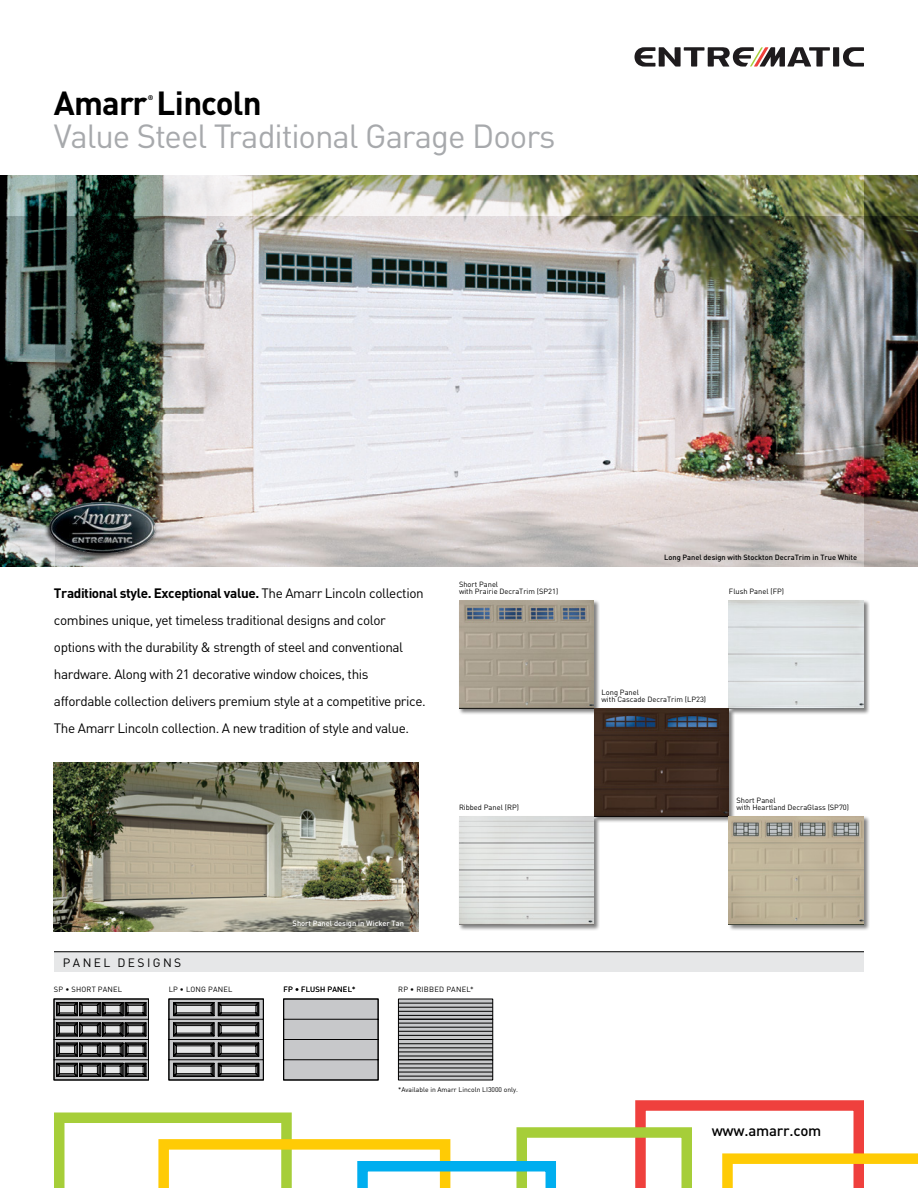
<style>
.page{position:relative;width:918px;height:1188px;background:#fff}
.page>*{position:absolute;margin:0;border:0;box-sizing:border-box;transform-origin:0 0}
.t1{font:33px "DIN";letter-spacing:-.035em;color:#a7a9ac}
.t2{font:700 33px "DIN";letter-spacing:-.025em;color:#000}
.t3{font:500 15px "DIN";letter-spacing:-.015em;color:#000}
.t4{font:13.5px/27px "DIN";letter-spacing:-.03em;color:#000}
.t5{font:12px "DIN";color:#000}
.t6{font:7.5px/7.5px "DIN";color:#000}
.t7{font:500 7.5px "DIN";color:#000}
.t8{font:500 7.5px "DIN";color:#fff}
.t9{font:6.75px "DIN";color:#000}
.t10{font:700 6.75px "DIN";color:#000}
.s1{font-weight:700}
</style>
<div class="page">
<img style="left:54px;top:763px;width:364px;height:169px">
<div style="left:458px;top:816px;width:142px;height:115px;background:#000;opacity:.5"></div>
<img style="left:459px;top:817px;width:135px;height:108px">
<div style="left:728px;top:600px;width:142px;height:115px;background:#000;opacity:.5"></div>
<img style="left:729px;top:601px;width:135px;height:108px">
<div style="left:458px;top:600px;width:142px;height:115px;background:#000;opacity:.5"></div>
<img style="left:459px;top:601px;width:135px;height:108px">
<div style="left:593px;top:708px;width:142px;height:115px;background:#000;opacity:.5"></div>
<img style="left:594px;top:709px;width:135px;height:108px">
<div style="left:728px;top:816px;width:142px;height:115px;background:#000;opacity:.5"></div>
<img style="left:729px;top:817px;width:135px;height:108px">
<div style="left:54px;top:952px;width:810px;height:20px;background:#e6e7e8"></div>
<hr style="left:54px;top:951px;width:810px;height:1px;background:#000">
<svg style="left:54px;top:999px;width:95px;height:81px;background:#6e6e6f"></svg>
<svg style="left:169px;top:999px;width:95px;height:81px;background:#7d7d7e"></svg>
<svg style="left:283px;top:999px;width:95px;height:81px;background:#b8b9ba"></svg>
<svg style="left:398px;top:999px;width:95px;height:81px;background:#aaaaac"></svg>
<hr style="left:398px;top:1072px;width:95px;height:1px;background:#000">
<hr style="left:398px;top:1064px;width:95px;height:1px;background:#000">
<hr style="left:398px;top:1068px;width:95px;height:1px;background:#000">
<hr style="left:398px;top:1076px;width:95px;height:1px;background:#000">
<hr style="left:398px;top:1052px;width:95px;height:1px;background:#000">
<hr style="left:398px;top:1043px;width:95px;height:1px;background:#000">
<hr style="left:398px;top:1048px;width:95px;height:1px;background:#000">
<hr style="left:398px;top:1056px;width:95px;height:1px;background:#000">
<hr style="left:398px;top:1031px;width:95px;height:1px;background:#000">
<hr style="left:398px;top:1023px;width:95px;height:1px;background:#000">
<hr style="left:398px;top:1027px;width:95px;height:1px;background:#000">
<hr style="left:398px;top:1035px;width:95px;height:1px;background:#000">
<hr style="left:398px;top:1011px;width:95px;height:1px;background:#000">
<hr style="left:398px;top:1003px;width:95px;height:1px;background:#000">
<hr style="left:398px;top:1007px;width:95px;height:1px;background:#000">
<hr style="left:398px;top:1015px;width:95px;height:1px;background:#000">
<hr style="left:398px;top:1059px;width:95px;height:1px;background:#000">
<hr style="left:398px;top:1039px;width:95px;height:1px;background:#000">
<hr style="left:398px;top:1019px;width:95px;height:1px;background:#000">
<svg style="left:843px;top:47px;width:21px;height:20px"></svg>
<div style="left:833px;top:47px;width:6px;height:20px;background:#1e1b1d"></div>
<svg style="left:634px;top:47px;width:196px;height:20px"></svg>
<svg style="left:54px;top:1100px;width:864px;height:88px"></svg>
<img style="left:54px;top:216px;width:810px;height:351px">
<img style="left:54px;top:175px;width:810px;height:41px">
<img style="left:864px;top:175px;width:54px;height:392px">
<img style="left:0;top:175px;width:54px;height:392px">
<img style="left:40px;top:486px;width:128px;height:81px">
<h1 class="t2" style="left:54px;top:89px;width:209px">Amarr Lincoln</h1>
<p class="t10" style="left:148px;top:95px;width:7px">®</p>
<h1 class="t1" style="left:54px;top:122px;width:503px">Value Steel Traditional Garage Doors</h1>
<p class="t4" style="left:54px;top:581px;width:373px"><span class="s1">Traditional style. Exceptional value.</span> The Amarr Lincoln collection combines unique, yet timeless traditional designs and color options with the durability &amp; strength of steel and conventional hardware. Along with 21 decorative window choices, this affordable collection delivers premium style at a competitive price.<br>The Amarr Lincoln collection. A new tradition of style and value.</p>
<p class="t6" style="left:459px;top:581px;width:101px">Short Panel<br>with Prairie DecraTrim (SP21)</p>
<p class="t6" style="left:459px;top:804px;width:61px">Ribbed Panel (RP)</p>
<p class="t7" style="left:664px;top:554px;width:195px">Long Panel design with Stockton DecraTrim in True White</p>
<p class="t6" style="left:729px;top:588px;width:57px">Flush Panel (FP)</p>
<p class="t6" style="left:602px;top:689px;width:106px">Long Panel<br>with Cascade DecraTrim (LP23)</p>
<p class="t6" style="left:736px;top:797px;width:114px">Short Panel<br>with Heartland DecraGlass (SP70)</p>
<p class="t8" style="left:293px;top:921px;width:113px">Short Panel design in Wicker Tan</p>
<p class="t5" style="left:63px;top:957px;width:120px">PANEL DESIGNS</p>
<p class="t6" style="left:54px;top:986px;width:70px">SP • SHORT PANEL</p>
<p class="t6" style="left:169px;top:986px;width:65px">LP • LONG PANEL</p>
<p class="t6" style="left:398px;top:986px;width:77px">RP • RIBBED PANEL*</p>
<p class="t6" style="left:284px;top:986px;width:74px">FP • FLUSH PANEL*</p>
<p class="t9" style="left:398px;top:1087px;width:121px">*Available in Amarr Lincoln LI3000 only.</p>
<p class="t3" style="left:712px;top:1125px;width:111px">www.amarr.com</p>
</div>
